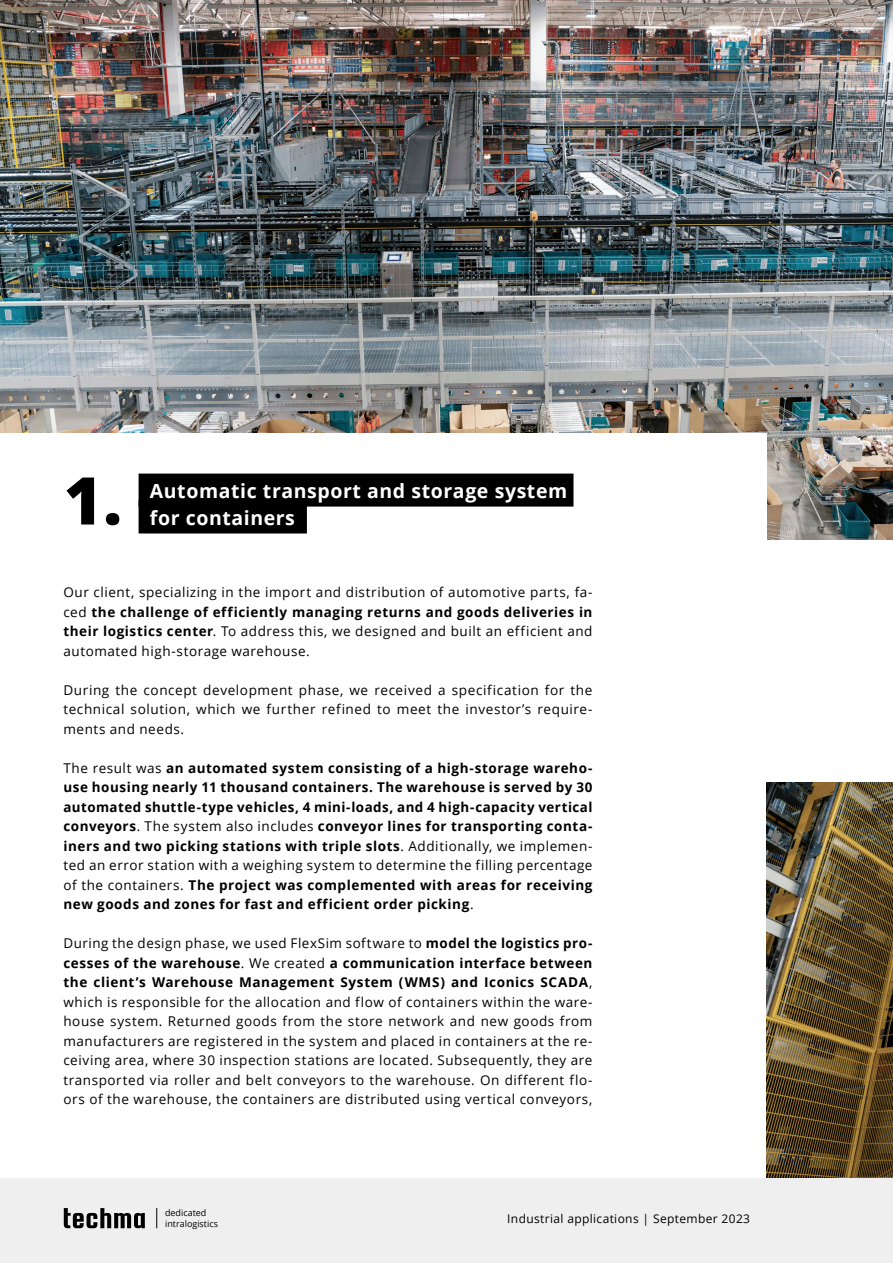
<style>
.page{position:relative;width:893px;height:1263px;background:#fff}
.page>*{position:absolute;margin:0;border:0;box-sizing:border-box;transform-origin:0 0}
.TEKST_ciągły{font:800 65.85px "Open Sans";color:#000}
.nazwa_urzadzenia{font:700 19.5px "Open Sans";letter-spacing:.03em;color:#fff}
.TEKST_ciągły-2{font:13.5px/19.5px "Open Sans";letter-spacing:.04em;color:#000;text-align:justify}
.TEKST_ciągły-3{font:700 13.5px/19.5px "Open Sans";letter-spacing:.04em;color:#000;text-align:justify}
.t1{font:12px "Open Sans";letter-spacing:.03em;color:#000}
.t2{font:9px/10.8px "Open Sans";color:#000}
.s1{font-weight:700}
.s2{font-weight:400}
</style>
<div class="page">
<div style="left:0;top:1178px;width:893px;height:85px;background:#efefef"></div>
<svg style="left:64px;top:1208px;width:81px;height:20px"></svg>
<svg style="left:156px;top:1208px;width:1px;height:20px"></svg>
<img style="left:0;top:0;width:893px;height:539px">
<img style="left:767px;top:782px;width:126px;height:396px">
<div style="left:0;top:433px;width:767px;height:231px;background:#fff"></div>
<div style="left:139px;top:474px;width:434px;height:33px;background:#000"></div>
<div style="left:139px;top:500px;width:168px;height:33px;background:#000"></div>
<p class="TEKST_ciągły" style="left:64px;top:450px;width:60px">1.</p>
<p class="nazwa_urzadzenia" style="left:150px;top:477px;width:419px">Automatic transport and storage system</p>
<p class="nazwa_urzadzenia" style="left:150px;top:504px;width:147px">for containers</p>
<p class="TEKST_ciągły-2" style="left:63px;top:582px;width:531px">Our client, specializing in the import and distribution of automotive parts, fa&shy;ced <span class="s1">the challenge of efficiently managing returns and goods deliveries in their logistics center</span>. To address this, we designed and built an efficient and automated high-storage warehouse.</p>
<p class="TEKST_ciągły-2" style="left:63px;top:680px;width:531px">During the concept development phase, we received a specification for the technical solution, which we further refined to meet the investor’s require&shy;ments and needs.</p>
<p class="TEKST_ciągły-3" style="left:63px;top:758px;width:531px"><span class="s2">The result was</span> an automated system consisting of a high-storage wareho&shy;use housing nearly 11 thousand containers. The warehouse is served by 30 automated shuttle-type vehicles, 4 mini-loads, and 4 high-capacity vertical conveyors<span class="s2">. The system also includes</span> conveyor lines for transporting conta&shy;iners and two picking stations with triple slots<span class="s2">. Additionally, we implemen&shy;ted an error station with a weighing system to determine the filling percentage of the containers.</span> The project was complemented with areas for receiving new goods and zones for fast and efficient order picking<span class="s2">.</span></p>
<p class="TEKST_ciągły-2" style="left:63px;top:933px;width:531px">During the design phase, we used FlexSim software to <span class="s1">model the logistics pro&shy;cesses of the warehouse</span>. We created <span class="s1">a communication interface between the client’s Warehouse Management System (WMS) and Iconics SCADA</span>, which is responsible for the allocation and flow of containers within the ware&shy;house system. Returned goods from the store network and new goods from manufacturers are registered in the system and placed in containers at the re&shy;ceiving area, where 30 inspection stations are located. Subsequently, they are transported via roller and belt conveyors to the warehouse. On different flo&shy;ors of the warehouse, the containers are distributed using vertical conveyors,</p>
<p class="t2" style="left:165px;top:1207px;width:54px">dedicated intralogistics</p>
<p class="t1" style="left:507px;top:1210px;width:244px">Industrial applications | September 2023</p>
</div>
